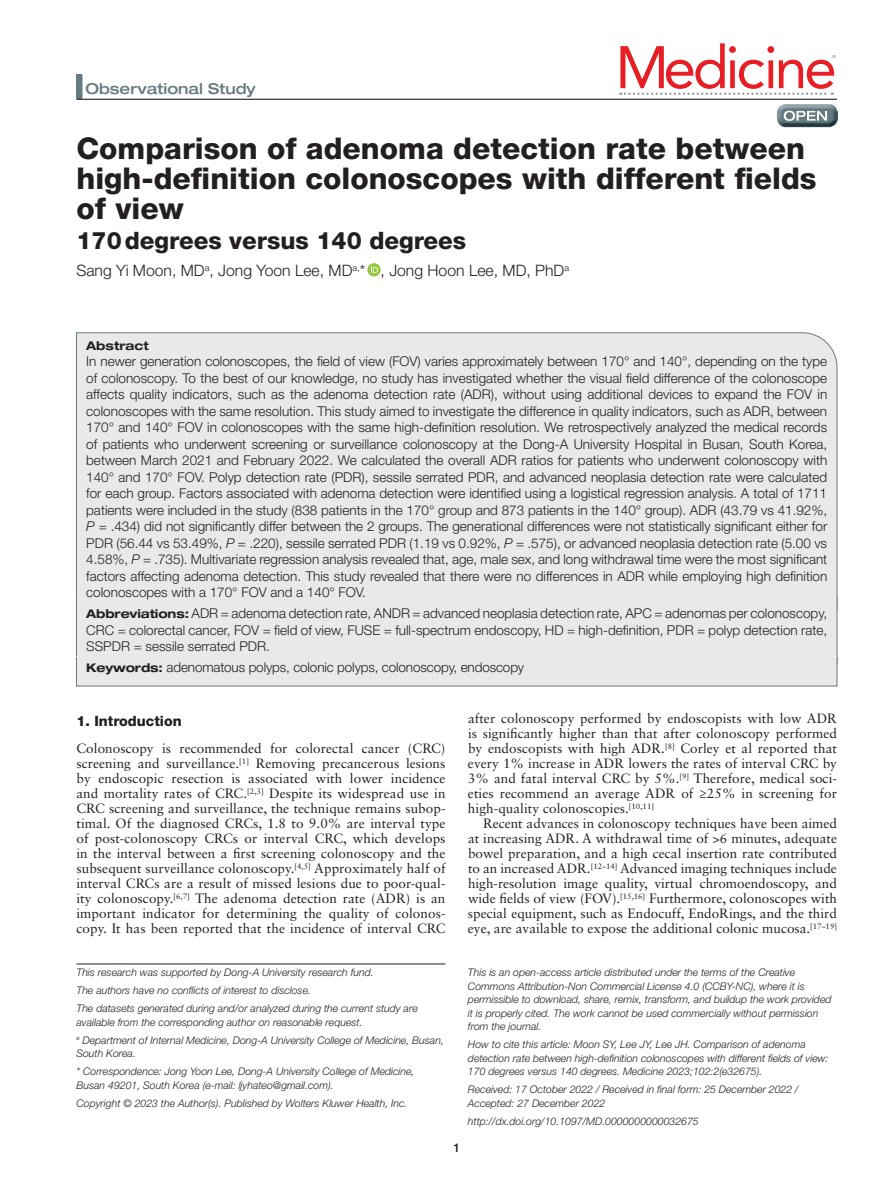
<style>
.page{position:relative;width:891px;height:1188px;background:#fff}
.page>*{position:absolute;margin:0;border:0;box-sizing:border-box;transform-origin:0 0}
.t1{font:59.4px "Avenir";letter-spacing:-.06em;color:#e71e24}
.t2{font:800 30px/30px "Helvetica Neue LT Std";color:#231f20}
.t3{font:800 24px "Helvetica Neue LT Std";color:#231f20}
.t4{font:300 15.75px "Helvetica Neue LT Std";color:#231f20}
.t5{font:500 expanded 15px "Helvetica Neue LT Std";color:#667981}
.t6{font:800 14.25px "Helvetica Neue LT Std";color:#231f20}
.t7{font:300 13.5px/16.5px "Helvetica Neue LT Std";color:#231f20;text-align:justify}
.t8{font:13.5px/15px "Sabon LT Std";letter-spacing:.005em;color:#231f20;text-align:justify}
.t9{font:700 expanded 12px "Helvetica Neue LT Std";color:#231f20}
.t10{font:500 12px "Helvetica Neue LT Std";color:#231f20}
.t11{font:italic 300 10.5px/13.5px "Helvetica Neue LT Std";color:#231f20}
.t12{font:500 10.35px "Akzidenz Grotesk BE";color:#909295}
.s1{font-style:italic}
.s2{font-weight:700;font-stretch:expanded;font-size:12px}
</style>
<div class="page">
<div style="left:76px;top:74px;width:6px;height:25px;background:#677981"></div>
<hr style="left:76px;top:99px;width:761px;height:1px;background:#231f20">
<img style="left:776px;top:104px;width:61px;height:24px">
<svg style="left:784px;top:111px;width:43px;height:10px"></svg>
<svg style="left:620px;top:93px;width:213px;height:2px"></svg>
<div style="left:76px;top:332px;width:762px;height:279px;background:#e9e9e9"></div>
<div style="left:76px;top:595px;width:761px;height:71px;background:#e9e9e9"></div>
<div style="left:76px;top:657px;width:761px;height:29px;background:#e9e9e9"></div>
<svg style="left:367px;top:263px;width:14px;height:13px"></svg>
<svg style="left:371px;top:266px;width:7px;height:7px"></svg>
<hr style="left:76px;top:964px;width:370px;height:1px;background:#231f20">
<p class="t5" style="left:86px;top:80px;width:172px">Observational Study</p>
<h1 class="t1" style="left:615px;top:33px;width:223px">Medicine</h1>
<p class="t12" style="left:832px;top:52px;width:6px">®</p>
<h2 class="t2" style="left:76px;top:134px;width:742px">Comparison of adenoma detection rate between high-definition colonoscopes with different fields of view</h2>
<h3 class="t3" style="left:76px;top:227px;width:391px">170degrees versus 140 degrees</h3>
<p class="t4" style="left:76px;top:261px;width:494px">Sang Yi Moon, MD<sup>a</sup>, Jong Yoon Lee, MD<sup>a,</sup>* , Jong Hoon Lee, MD, PhD<sup>a</sup></p>
<p class="t9" style="left:86px;top:338px;width:64px">Abstract</p>
<p class="t7" style="left:86px;top:353px;width:743px">In newer generation colonoscopes, the field of view (FOV) varies approximately between 170° and 140°, depending on the type of colonoscopy. To the best of our knowledge, no study has investigated whether the visual field difference of the colonoscope affects quality indicators, such as the adenoma detection rate (ADR), without using additional devices to expand the FOV in colonoscopes with the same resolution. This study aimed to investigate the difference in quality indicators, such as ADR, between 170° and 140° FOV in colonoscopes with the same high-definition resolution. We retrospectively analyzed the medical records of patients who underwent screening or surveillance colonoscopy at the Dong-A University Hospital in Busan, South Korea, between March 2021 and February 2022. We calculated the overall ADR ratios for patients who underwent colonoscopy with 140° and 170° FOV. Polyp detection rate (PDR), sessile serrated PDR, and advanced neoplasia detection rate were calculated for each group. Factors associated with adenoma detection were identified using a logistical regression analysis. A total of 1711 patients were included in the study (838 patients in the 170° group and 873 patients in the 140° group). ADR (43.79 vs 41.92%, <span class="s1">P</span> = .434) did not significantly differ between the 2 groups. The generational differences were not statistically significant either for PDR (56.44 vs 53.49%, <span class="s1">P</span> = .220), sessile serrated PDR (1.19 vs 0.92%, <span class="s1">P</span> = .575), or advanced neoplasia detection rate (5.00 vs 4.58%, <span class="s1">P</span> = .735). Multivariate regression analysis revealed that, age, male sex, and long withdrawal time were the most significant factors affecting adenoma detection. This study revealed that there were no differences in ADR while employing high definition colonoscopes with a 170° FOV and a 140° FOV.</p>
<p class="t7" style="left:86px;top:605px;width:742px"><span class="s2">Abbreviations:</span> ADR = adenoma detection rate, ANDR = advanced neoplasia detection rate, APC = adenomas per colonoscopy, CRC = colorectal cancer, FOV = field of view, FUSE = full-spectrum endoscopy, HD = high-definition, PDR = polyp detection rate, SSPDR = sessile serrated PDR.</p>
<p class="t7" style="left:86px;top:659px;width:439px"><span class="s2">Keywords:</span> adenomatous polyps, colonic polyps, colonoscopy, endoscopy</p>
<p class="t6" style="left:76px;top:713px;width:107px">1. Introduction</p>
<p class="t8" style="left:76px;top:741px;width:371px">Colonoscopy is recommended for colorectal cancer (CRC) screening and surveillance.<sup>[1]</sup> Removing precancerous lesions by endoscopic resection is associated with lower incidence and mortality rates of CRC.<sup>[2,3]</sup> Despite its widespread use in CRC screening and surveillance, the technique remains subop&shy;timal. Of the diagnosed CRCs, 1.8 to 9.0% are interval type of post-colonoscopy CRCs or interval CRC, which develops in the interval between a first screening colonoscopy and the subsequent surveillance colonoscopy.<sup>[4,5]</sup> Approximately half of interval CRCs are a result of missed lesions due to poor-qual&shy;ity colonoscopy.<sup>[6,7]</sup> The adenoma detection rate (ADR) is an important indicator for determining the quality of colonos&shy;copy. It has been reported that the incidence of interval CRC</p>
<p class="t8" style="left:468px;top:711px;width:371px">after colonoscopy performed by endoscopists with low ADR is significantly higher than that after colonoscopy performed by endoscopists with high ADR.<sup>[8]</sup> Corley et al reported that every 1% increase in ADR lowers the rates of interval CRC by 3% and fatal interval CRC by 5%.<sup>[9]</sup> Therefore, medical soci&shy;eties recommend an average ADR of ≥25% in screening for high-quality colonoscopies.<sup>[10,11]</sup></p>
<p class="t8" style="left:468px;top:816px;width:371px;text-indent:15px">Recent advances in colonoscopy techniques have been aimed at increasing ADR. A withdrawal time of &gt;6 minutes, adequate bowel preparation, and a high cecal insertion rate contributed to an increased ADR.<sup>[12–14]</sup> Advanced imaging techniques include high-resolution image quality, virtual chromoendoscopy, and wide fields of view (FOV).<sup>[15,16]</sup> Furthermore, colonoscopes with special equipment, such as Endocuff, EndoRings, and the third eye, are available to expose the additional colonic mucosa.<sup>[17–19]</sup></p>
<p class="t11" style="left:76px;top:963px;width:343px;line-height:18px">This research was supported by Dong-A University research fund.<br>The authors have no conflicts of interest to disclose.<br>The datasets generated during and/or analyzed during the current study are</p>
<p class="t11" style="left:76px;top:1013px;width:369px;line-height:18px">available from the corresponding author on reasonable request.<br><sup>a</sup> Department of Internal Medicine, Dong-A University College of Medicine, Busan,</p>
<p class="t11" style="left:76px;top:1044px;width:340px;line-height:18px">South Korea.<br>* Correspondence: Jong Yoon Lee, Dong-A University College of Medicine,</p>
<p class="t11" style="left:76px;top:1076px;width:333px;line-height:18px">Busan 49201, South Korea (e-mail: ljyhateo@gmail.com).<br>Copyright © 2023 the Author(s). Published by Wolters Kluwer Health, Inc.</p>
<p class="t10" style="left:453px;top:1140px;width:8px">1</p>
<p class="t11" style="left:468px;top:966px;width:365px">This is an open-access article distributed under the terms of the Creative Commons Attribution-Non Commercial License 4.0 (CCBY-NC), where it is permissible to download, share, remix, transform, and buildup the work provided it is properly cited. The work cannot be used commercially without permission from the journal.</p>
<p class="t11" style="left:468px;top:1038px;width:362px">How to cite this article: Moon SY, Lee JY, Lee JH. Comparison of adenoma detection rate between high-definition colonoscopes with different fields of view:<br>170 degrees versus 140 degrees. Medicine 2023;102:2(e32675).</p>
<p class="t11" style="left:468px;top:1083px;width:332px">Received: 17 October 2022 / Received in final form: 25 December 2022 /<br>Accepted: 27 December 2022</p>
<p class="t11" style="left:468px;top:1114px;width:232px">http://dx.doi.org/10.1097/MD.0000000000032675</p>
</div>
